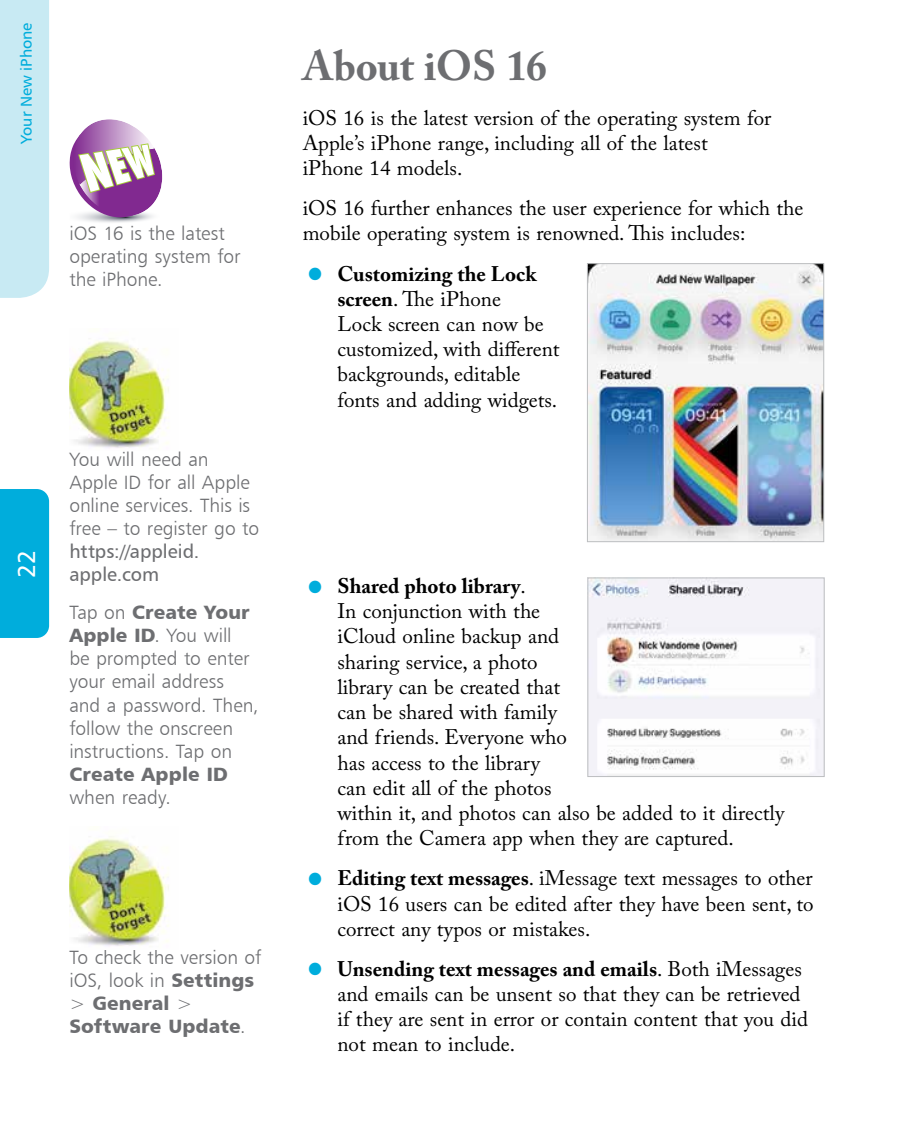
<style>
.page{position:relative;width:923px;height:1127px;background:#fff}
.page>*{position:absolute;margin:0;border:0;box-sizing:border-box;transform-origin:0 0}
.t1{font:700 42px "Adobe Caslon Pro";letter-spacing:-.01em;color:#6d6e71}
.t2{font:24.5px "Humanist 777 BT Roman B";color:#fff}
.t3{font:21px/25.2px "Adobe Caslon Pro";color:#000}
.t4{font:19.25px/23.1px "Humanist 777 BT Light B";color:#6d6e71}
.t5{font:19.25px/23.1px "Humanist 777 BT Black B";letter-spacing:.005em;color:#6d6e71}
.t6{font:19.25px/23.1px "Humanist 777 BT Roman B";color:#6d6e71}
.t7{font:15.75px "Humanist 777 BT Roman B";color:#00addc}
.s1{font-family:"Humanist 777 BT Light B"}
.s2{font-family:"Humanist 777 BT Black B"}
.s3{font-family:"Humanist 777 BT Roman B";font-size:42px;color:#00addc}
.s4{font-weight:700}
</style>
<div class="page">
<div style="left:0;top:489px;width:49px;height:148px;background:#00addc"></div>
<div style="left:0;top:0;width:49px;height:298px;background:#c8eaf3"></div>
<img style="left:69px;top:836px;width:100px;height:110px">
<svg style="left:70px;top:119px;width:92px;height:104px"></svg>
<img style="left:69px;top:338px;width:100px;height:110px">
<img style="left:589px;top:265px;width:233px;height:275px">
<div style="left:587px;top:263px;width:237px;height:279px;border:1px solid #bcbec0"></div>
<img style="left:589px;top:579px;width:233px;height:195px">
<div style="left:587px;top:577px;width:237px;height:199px;border:1px solid #bcbec0"></div>
<p class="t7" style="left:20px;top:143px;width:122px;rotate:-90deg">Your New iPhone</p>
<p class="t4" style="left:69px;top:223px;width:173px">iOS 16 is the latest operating system for the iPhone.</p>
<p class="t2" style="left:17px;top:577px;width:30px;rotate:-90deg">22</p>
<p class="t4" style="left:69px;top:448px;width:191px">You will need an<br>Apple ID for all Apple online services. This is free – to register go to</p>
<p class="t6" style="left:69px;top:541px;width:132px">https://appleid. apple.com</p>
<p class="t5" style="left:69px;top:602px;width:182px"><span class="s1">Tap on</span> Create Your</p>
<p class="t4" style="left:69px;top:625px;width:191px"><span class="s2">Apple ID</span>. You will<br>be prompted to enter your email address and a password. Then, follow the onscreen instructions. Tap on</p>
<p class="t5" style="left:69px;top:764px;width:160px">Create Apple ID</p>
<p class="t4" style="left:69px;top:787px;width:103px">when ready.</p>
<p class="t4" style="left:69px;top:946px;width:193px">To check the version of iOS, look in <span class="s2">Settings</span></p>
<p class="t5" style="left:69px;top:993px;width:178px"><span class="s1">&gt;</span> General <span class="s1">&gt;<br></span>Software Update<span class="s1">.</span></p>
<h1 class="t1" style="left:303px;top:48px;width:246px">About iOS 16</h1>
<p class="t3" style="left:303px;top:107px;width:470px">iOS 16 is the latest version of the operating system for<br>Apple’s iPhone range, including all of the latest iPhone 14 models.</p>
<p class="t3" style="left:303px;top:198px;width:502px">iOS 16 further enhances the user experience for which the mobile operating system is renowned. This includes:</p>
<p class="t3" style="left:337px;top:263px;width:224px;text-indent:-35px"><span class="s3">•</span> <span class="s4">Customizing the Lock screen</span>. The iPhone<br>Lock screen can now be customized, with different backgrounds, editable fonts and adding widgets.</p>
<p class="t3" style="left:337px;top:575px;width:448px;text-indent:-35px"><span class="s3">•</span> <span class="s4">Shared photo library</span>.<br>In conjunction with the<br>iCloud online backup and<br>sharing service, a photo<br>library can be created that<br>can be shared with family<br>and friends. Everyone who<br>has access to the library<br>can edit all of the photos<br>within it, and photos can also be added to it directly from the Camera app when they are captured.</p>
<p class="t3" style="left:337px;top:867px;width:478px;text-align:justify;text-indent:-35px"><span class="s3">•</span> <span class="s4">Editing text messages</span>. iMessage text messages to other iOS 16 users can be edited after they have been sent, to correct any typos or mistakes.</p>
<p class="t3" style="left:337px;top:957px;width:472px;text-indent:-35px"><span class="s3">•</span> <span class="s4">Unsending text messages and emails</span>. Both iMessages and emails can be unsent so that they can be retrieved if they are sent in error or contain content that you did not mean to include.</p>
</div>
